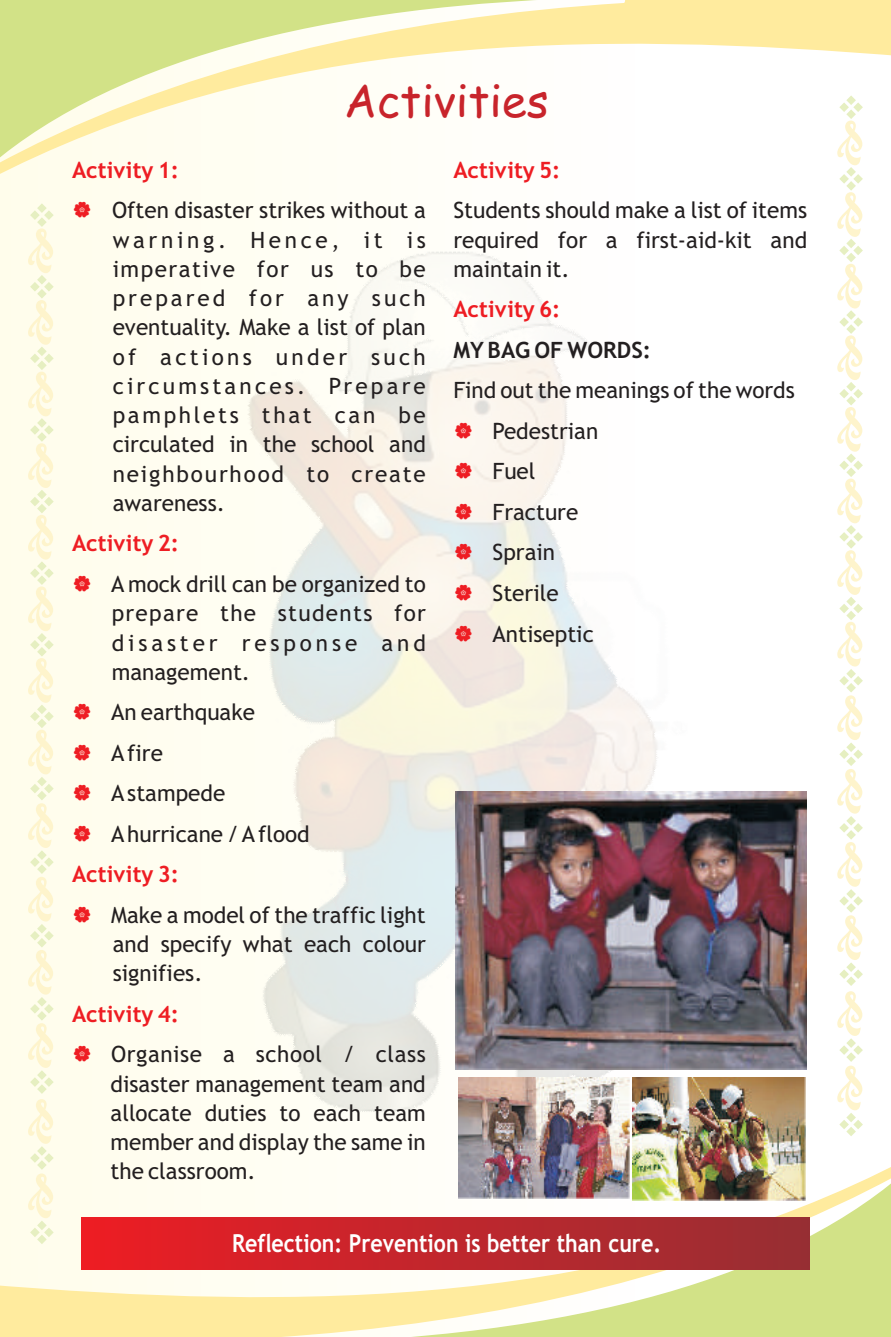
<style>
.page{position:relative;width:891px;height:1337px;background:#fff}
.page>*{position:absolute;margin:0;border:0;box-sizing:border-box;transform-origin:0 0}
.t1{font:45px "Comic Sans MS";color:#c8242b}
.t2{font:700 24.75px "Trebuchet MS";color:#fff;scale:.86 1}
.t3{font:22.5px/29.2px "Trebuchet MS";color:#231f20;text-align:justify}
.t4{font:700 22.5px "Trebuchet MS";color:#ee1d23}
.t5{font:700 22.5px "Trebuchet MS";color:#231f20}
</style>
<div class="page">
<div style="left:0;top:0;width:646px;height:1336px;background:#fffdf0"></div>
<svg style="left:0;top:0;width:891px;height:183px"></svg>
<svg style="left:0;top:1157px;width:891px;height:179px"></svg>
<svg style="left:837px;top:95px;width:26px;height:1041px"></svg>
<svg style="left:28px;top:203px;width:26px;height:890px"></svg>
<svg style="left:28px;top:1099px;width:26px;height:145px"></svg>
<img style="left:248px;top:221px;width:443px;height:901px">
<div style="left:82px;top:1217px;width:727px;height:52px;background:linear-gradient(to right,#ec1d24,#962f34)"></div>
<img style="left:456px;top:791px;width:351px;height:278px">
<img style="left:458px;top:1077px;width:171px;height:121px">
<img style="left:632px;top:1077px;width:174px;height:123px">
<svg style="left:455px;top:423px;width:17px;height:15px"></svg>
<svg style="left:455px;top:463px;width:17px;height:16px"></svg>
<svg style="left:455px;top:504px;width:17px;height:15px"></svg>
<svg style="left:455px;top:544px;width:17px;height:16px"></svg>
<svg style="left:455px;top:585px;width:17px;height:15px"></svg>
<svg style="left:455px;top:625px;width:17px;height:16px"></svg>
<p class="t4" style="left:72px;top:161px;width:109px">Activity 1:</p>
<h1 class="t1" style="left:344px;top:81px;width:206px">Activities</h1>
<p class="t4" style="left:453px;top:161px;width:109px">Activity 5:</p>
<p class="t3" style="left:112px;top:198px;width:315px">Often disaster strikes without a warning. Hence, it is imperative for us to be prepared for any such eventuality. Make a list of plan of actions under such circumstances. Prepare pamphlets that can be circulated in the school and neighbourhood to create awareness.</p>
<p class="t4" style="left:72px;top:535px;width:109px">Activity 2:</p>
<p class="t3" style="left:111px;top:571px;width:316px">A mock drill can be organized to prepare the students for disaster response and management.</p>
<p class="t3" style="left:111px;top:694px;width:200px;line-height:40.5px;text-align:left">An earthquake<br>Afire<br>Astampede<br>Ahurricane / Aflood</p>
<p class="t4" style="left:72px;top:865px;width:109px">Activity 3:</p>
<p class="t3" style="left:111px;top:902px;width:316px">Make a model of the traffic light and specify what each colour signifies.</p>
<p class="t4" style="left:72px;top:1005px;width:109px">Activity 4:</p>
<p class="t3" style="left:111px;top:1041px;width:317px">Organise a school / class disaster management team and allocate duties to each team member and display the same in the classroom.</p>
<p class="t3" style="left:453px;top:198px;width:355px">Students should make a list of items required for a first-aid-kit and maintain it.</p>
<p class="t4" style="left:453px;top:301px;width:109px">Activity 6:</p>
<p class="t5" style="left:453px;top:341px;width:199px">MY BAG OF WORDS:</p>
<p class="t3" style="left:493px;top:372px;width:304px;line-height:40.5px;text-align:left;text-indent:-39px">Find out the meanings of the words<br>Pedestrian<br>Fuel<br>Fracture<br>Sprain<br>Sterile<br>Antiseptic</p>
<p class="t2" style="left:232px;top:1234px;width:501px">Reflection: Prevention is better than cure.</p>
</div>
